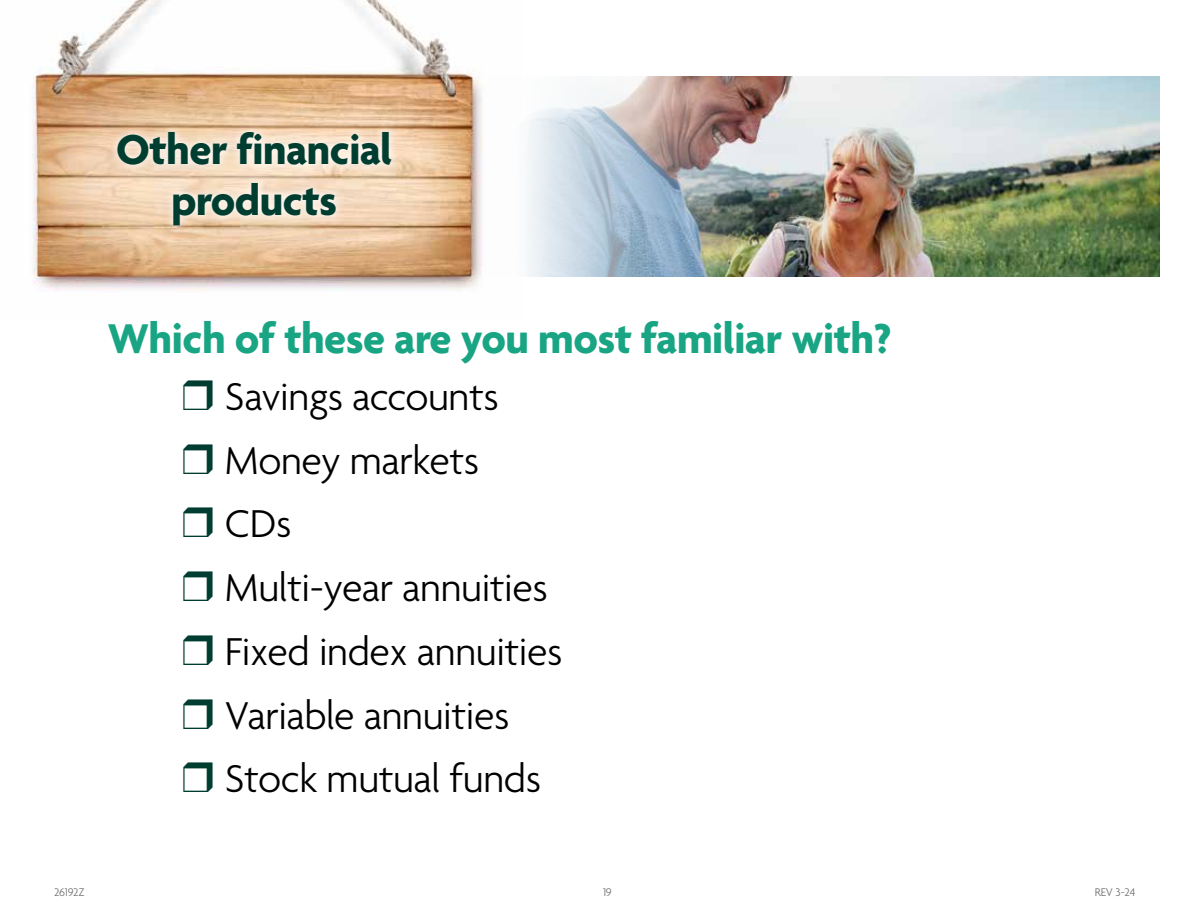
<style>
.page{position:relative;width:1188px;height:918px;background:#fff}
.page>*{position:absolute;margin:0;border:0;box-sizing:border-box;transform-origin:0 0}
.t1{font:700 45px "Agenda";letter-spacing:-.01em;color:#19a583}
.t2{font:700 45px/51px "Agenda";letter-spacing:-.01em;color:#003d31;text-align:center}
.t3{font:300 42px/63.8px "Agenda";letter-spacing:-.01em;color:#000}
.t4{font:300 12px "Agenda";letter-spacing:-.01em;color:#6d6e71}
</style>
<div class="page">
<img style="left:32px;top:0;width:451px;height:291px">
<div style="left:108px;top:123px;width:293px;height:112px;background:#fff;opacity:.75"></div>
<img style="left:526px;top:77px;width:633px;height:199px">
<p class="t2" style="left:116px;top:127px;width:278px">Other financial products</p>
<p class="t1" style="left:108px;top:314px;width:785px">Which of these are you most familiar with?</p>
<p class="t3" style="left:225px;top:367px;width:339px">Savings accounts<br>Money markets<br>CDs<br>Multi-year annuities<br>Fixed index annuities<br>Variable annuities<br>Stock mutual funds</p>
<p class="t4" style="left:54px;top:885px;width:32px">26192Z</p>
<p class="t4" style="left:603px;top:885px;width:10px">19</p>
<p class="t4" style="left:1095px;top:885px;width:42px">REV 3-24</p>
</div>
